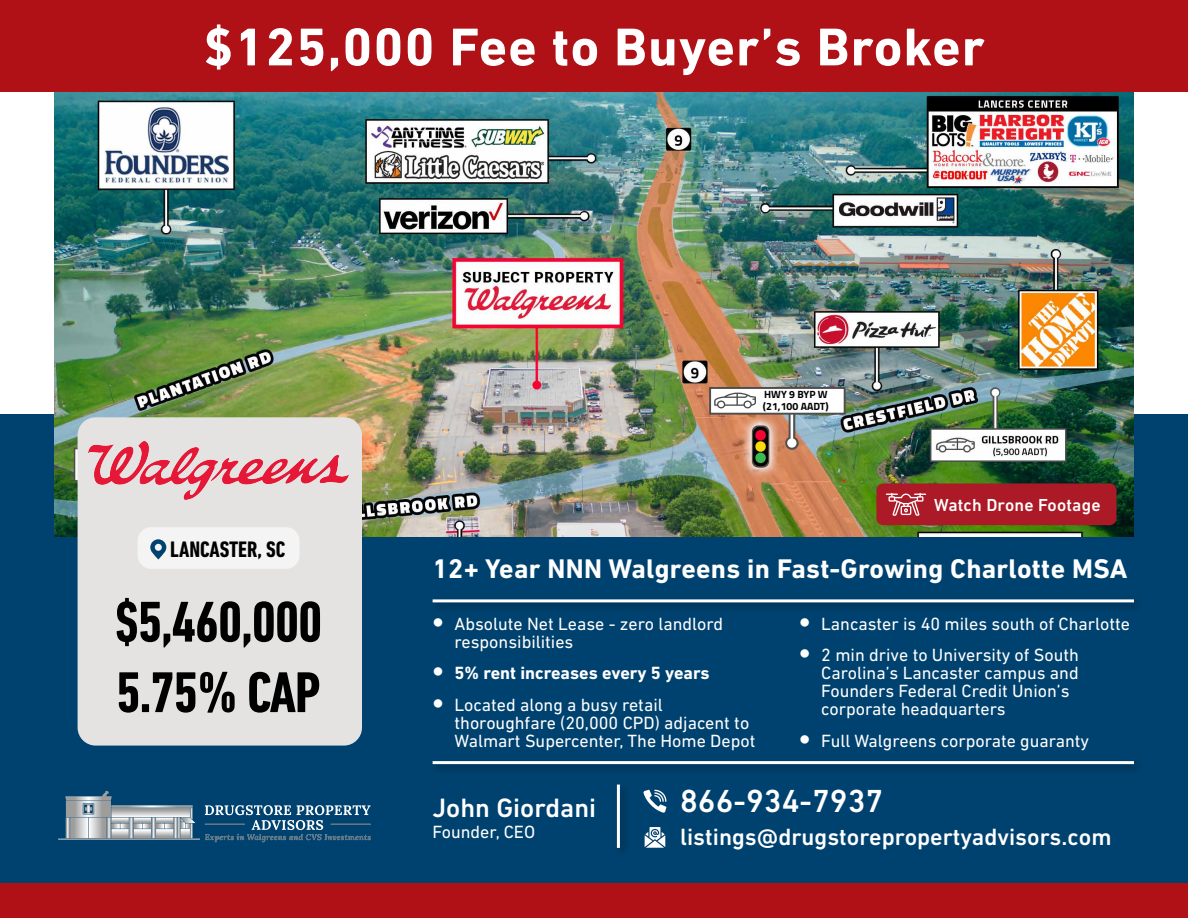
<style>
.page{position:relative;width:1188px;height:918px;background:#fff}
.page>*{position:absolute;margin:0;border:0;box-sizing:border-box;transform-origin:0 0}
.t1{font:700 condensed 58.5px/70.5px "DIN Next LT Pro";letter-spacing:-.02em;color:#000}
.t2{font:700 54px "DIN Next LT Pro";letter-spacing:.02em;color:#fff}
.t3{font:500 32.4px "DIN Next LT Pro";color:#fff}
.t4{font:700 27.45px "DIN Next LT Pro";letter-spacing:.01em;color:#fff}
.t5{font:500 27px "DIN Next LT Pro";color:#fff}
.t6{font:500 23.85px "DIN Next LT Pro";color:#fff}
.t7{font:700 condensed 22.8px "DIN Next LT Pro";color:#000}
.t8{font:18px/18px "DIN Next LT Pro";color:#fff}
.t9{font:700 18px "DIN Next LT Pro";color:#fff}
.t10{font:500 17.7px "DIN Next LT Pro";letter-spacing:.01em;color:#fff}
.t11{font:700 10.5px/12.6px "Titillium";color:#000}
</style>
<div class="page">
<div style="left:0;top:414px;width:1188px;height:470px;background:#00426f"></div>
<img style="left:54px;top:91px;width:1080px;height:446px">
<div style="left:78px;top:417px;width:284px;height:329px;background:#e4e3e2;border-radius:18px"></div>
<div style="left:138px;top:527px;width:162px;height:42px;background:#f4f4f5;border-radius:14px"></div>
<img style="left:89px;top:441px;width:259px;height:58px">
<div style="left:429px;top:595px;width:716px;height:19px;background:#000;opacity:.41"></div>
<hr style="left:433px;top:599px;width:701px;height:3px;background:#fff">
<div style="left:429px;top:757px;width:716px;height:18px;background:#000;opacity:.41"></div>
<hr style="left:433px;top:761px;width:701px;height:3px;background:#fff">
<svg style="left:150px;top:539px;width:16px;height:21px"></svg>
<div style="left:0;top:0;width:1188px;height:91px;background:#b01116"></div>
<div style="left:0;top:884px;width:1188px;height:34px;background:#b01116"></div>
<div style="left:613px;top:781px;width:18px;height:78px;background:#000;opacity:.41"></div>
<hr style="left:617px;top:785px;width:3px;height:63px;background:#fff">
<svg style="left:643px;top:790px;width:24px;height:23px"></svg>
<svg style="left:645px;top:827px;width:20px;height:21px"></svg>
<img style="left:58px;top:790px;width:313px;height:53px">
<div style="left:876px;top:483px;width:241px;height:42px;background:#ad1a27;border-radius:7px"></div>
<svg style="left:886px;top:493px;width:40px;height:23px"></svg>
<div style="left:785px;top:406px;width:14px;height:44px;background:#4d4d4d;opacity:.95"></div>
<hr style="left:791px;top:408px;width:2px;height:35px;background:#fff">
<div style="left:787px;top:438px;width:10px;height:10px;background:#fff;border-radius:50%"></div>
<div style="left:709px;top:387px;width:137px;height:28px;background:#fff;border:2px solid #4d4d4d"></div>
<svg style="left:714px;top:393px;width:42px;height:16px"></svg>
<h2 class="t2" style="left:203px;top:15px;width:783px">$125,000 Fee to Buyer’s Broker</h2>
<p class="t7" style="left:170px;top:536px;width:116px">LANCASTER, SC</p>
<h1 class="t1" style="left:115px;top:587px;width:209px">$5,460,000<br>5.75% CAP</h1>
<p class="t11" style="left:763px;top:387px;width:67px">HWY 9 BYP W (21,100 AADT)</p>
<p class="t10" style="left:934px;top:495px;width:168px">Watch Drone Footage</p>
<h3 class="t4" style="left:433px;top:553px;width:696px">12+ Year NNN Walgreens in Fast-Growing Charlotte MSA</h3>
<p class="t8" style="left:455px;top:615px;width:270px">Absolute Net Lease - zero landlord responsibilities</p>
<p class="t9" style="left:455px;top:663px;width:257px">5% rent increases every 5 years</p>
<p class="t8" style="left:455px;top:696px;width:302px">Located along a busy retail thoroughfare (20,000 CPD) adjacent to<br>Walmart Supercenter, The Home Depot</p>
<p class="t8" style="left:821px;top:608px;width:310px;line-height:31.5px">Lancaster is 40 miles south of Charlotte<br>2 min drive to University of South</p>
<p class="t8" style="left:821px;top:664px;width:259px">Carolina’s Lancaster campus and<br>Founders Federal Credit Union’s corporate headquarters</p>
<p class="t8" style="left:821px;top:732px;width:269px">Full Walgreens corporate guaranty</p>
<h3 class="t5" style="left:433px;top:793px;width:165px">John Giordani</h3>
<p class="t8" style="left:433px;top:823px;width:104px">Founder, CEO</p>
<h3 class="t3" style="left:680px;top:782px;width:205px">866-934-7937</h3>
<h3 class="t6" style="left:680px;top:823px;width:433px">listings@drugstorepropertyadvisors.com</h3>
</div>
